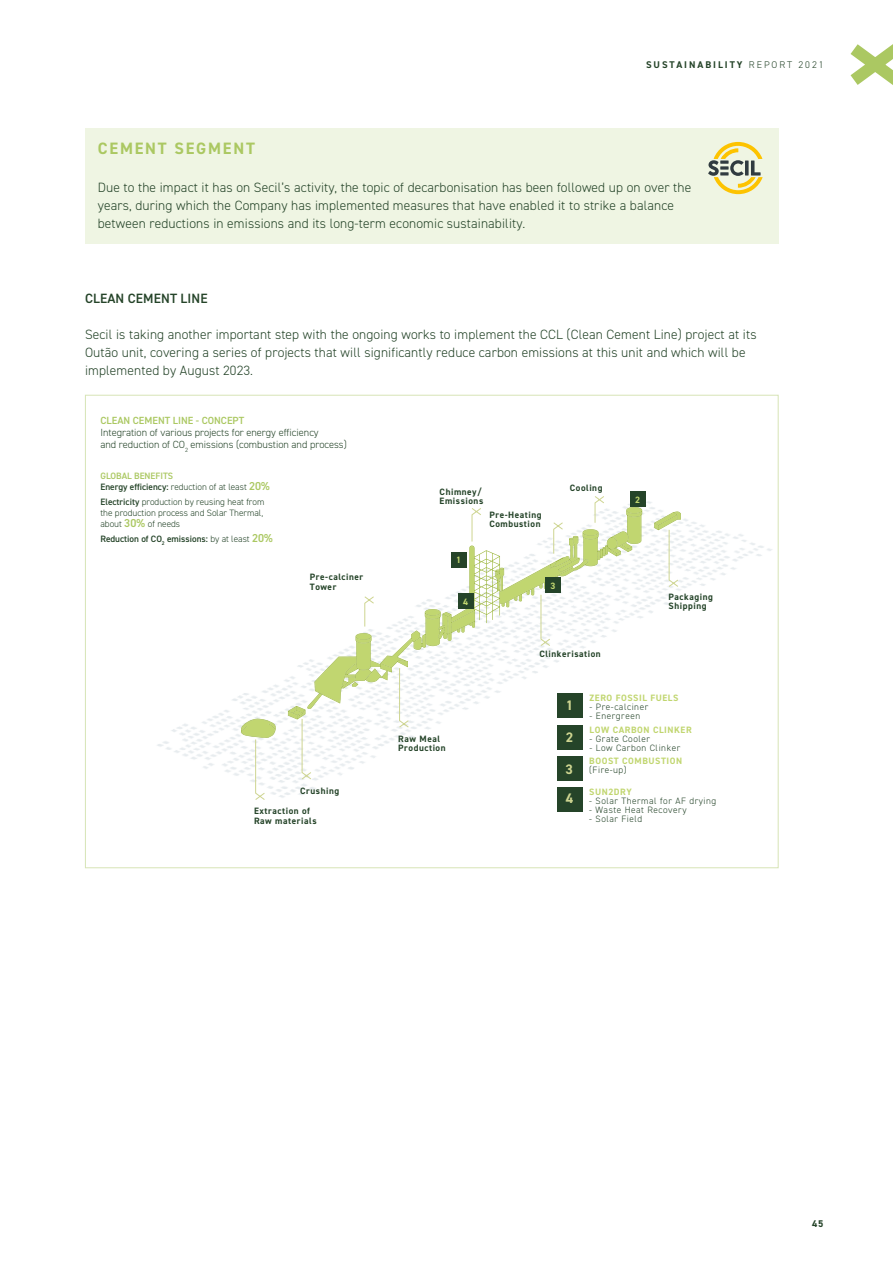
<style>
.page{position:relative;width:893px;height:1263px;background:#fff}
.page>*{position:absolute;margin:0;border:0;box-sizing:border-box;transform-origin:0 0}
.t1{font:700 16.5px "DIN2014";letter-spacing:.11em;color:#abc862}
.t2{font:700 13.8px "DIN2014";color:#ced591}
.t3{font:300 13.5px/18px "DIN2014";letter-spacing:.01em;color:#254429}
.t4{font:600 13.5px "DIN2014";letter-spacing:.01em;color:#254429}
.t5{font:300 10.35px/12.5px "DIN2014";color:#254429}
.t6{font:600 10.35px "DIN2014";color:#abc862}
.t7{font:700 9.75px "DIN2014";letter-spacing:.2em;color:#254429}
.t8{font:700 9.3px/9.3px "DIN2014";letter-spacing:.06em;color:#254429}
.t9{font:300 9.3px/11.1px "DIN2014";color:#254429}
.t10{font:300 9.3px "DIN2014";letter-spacing:.06em;color:#254429}
.t11{font:700 9.3px "DIN2014";letter-spacing:.06em;color:#c1d670}
.t12{font:600 9.3px "DIN2014";color:#254429}
.s1{font-weight:300}
.s2{font-weight:600;color:#abc862}
.s3{font-weight:600}
.s4{font-weight:600;font-size:11.55px;color:#abc862}
.s5{font-size:11.55px;color:#abc862}
</style>
<div class="page">
<svg style="left:850px;top:44px;width:43px;height:41px"></svg>
<div style="left:557px;top:787px;width:26px;height:25px;background:#254429"></div>
<img style="left:157px;top:491px;width:621px;height:319px">
<svg style="left:482px;top:507px;width:160px;height:202px"></svg>
<div style="left:630px;top:491px;width:16px;height:16px;background:#254429"></div>
<div style="left:557px;top:693px;width:26px;height:25px;background:#254429"></div>
<svg style="left:654px;top:511px;width:27px;height:77px"></svg>
<svg style="left:496px;top:495px;width:146px;height:152px"></svg>
<svg style="left:288px;top:507px;width:194px;height:273px"></svg>
<svg style="left:241px;top:718px;width:37px;height:83px"></svg>
<div style="left:85px;top:128px;width:693px;height:42px;background:#eff5e3"></div>
<div style="left:85px;top:165px;width:693px;height:79px;background:#eff5e3"></div>
<svg style="left:708px;top:142px;width:55px;height:52px"></svg>
<p class="t7" style="left:646px;top:58px;width:179px">SUSTAINABILITY <span class="s1">REPORT 2021</span></p>
<p class="t1" style="left:98px;top:137px;width:158px">CEMENT SEGMENT</p>
<p class="t3" style="left:98px;top:179px;width:595px">Due to the impact it has on Secil’s activity, the topic of decarbonisation has been followed up on over the years, during which the Company has implemented measures that have enabled it to strike a balance between reductions in emissions and its long-term economic sustainability.</p>
<p class="t4" style="left:85px;top:290px;width:124px">CLEAN CEMENT LINE</p>
<p class="t3" style="left:85px;top:326px;width:673px">Secil is taking another important step with the ongoing works to implement the CCL (Clean Cement Line) project at its<br>Outão unit, covering a series of projects that will significantly reduce carbon emissions at this unit and which will be implemented by August 2023.</p>
<p class="t6" style="left:100px;top:413px;width:145px">CLEAN CEMENT LINE - CONCEPT</p>
<p class="t5" style="left:100px;top:426px;width:248px">Integration of various projects for energy efficiency<br>and reduction of CO<sub>2</sub> emissions (combustion and process)</p>
<p class="t9" style="left:100px;top:470px;width:171px"><span class="s2">GLOBAL BENEFITS<br></span><span class="s3">Energy efficiency:</span> reduction of at least <span class="s4">20%</span></p>
<p class="t9" style="left:100px;top:496px;width:165px"><span class="s3">Electricity</span> production by reusing heat from the production process and Solar Thermal, about <span class="s4">30%</span> of needs</p>
<p class="t12" style="left:100px;top:533px;width:174px">Reduction of CO<sub>2</sub> emissions: <span class="s1">by at least</span> <span class="s5">20%</span></p>
<p class="t8" style="left:310px;top:572px;width:55px">Pre-calciner<br>Tower</p>
<p class="t8" style="left:300px;top:786px;width:41px">Crushing</p>
<p class="t8" style="left:254px;top:806px;width:64px">Extraction of<br>Raw materials</p>
<p class="t8" style="left:440px;top:487px;width:45px">Chimney/<br>Emissions</p>
<p class="t8" style="left:570px;top:483px;width:34px">Cooling</p>
<p class="t11" style="left:456px;top:554px;width:6px">1</p>
<p class="t11" style="left:463px;top:596px;width:6px">4</p>
<p class="t8" style="left:489px;top:510px;width:54px">Pre-Heating<br>Combustion</p>
<p class="t11" style="left:550px;top:579px;width:6px">3</p>
<p class="t8" style="left:539px;top:649px;width:63px">Clinkerisation</p>
<p class="t11" style="left:635px;top:493px;width:6px">2</p>
<p class="t8" style="left:668px;top:592px;width:46px">Packaging<br>Shipping</p>
<p class="t8" style="left:398px;top:734px;width:49px">Raw Meal<br>Production</p>
<p class="t2" style="left:566px;top:696px;width:9px">1</p>
<p class="t2" style="left:566px;top:728px;width:9px">2</p>
<p class="t2" style="left:565px;top:760px;width:9px">3</p>
<p class="t2" style="left:566px;top:789px;width:9px">4</p>
<p class="t11" style="left:590px;top:691px;width:90px">ZERO FOSSIL FUELS</p>
<p class="t10" style="left:590px;top:701px;width:60px">- Pre-calciner</p>
<p class="t10" style="left:590px;top:710px;width:52px">- Energreen</p>
<p class="t11" style="left:590px;top:723px;width:104px">LOW CARBON CLINKER</p>
<p class="t10" style="left:590px;top:733px;width:62px">- Grate Cooler</p>
<p class="t10" style="left:590px;top:742px;width:92px">- Low Carbon Clinker</p>
<p class="t11" style="left:589px;top:755px;width:94px">BOOST COMBUSTION</p>
<p class="t10" style="left:589px;top:764px;width:39px">(Fire-up)</p>
<p class="t11" style="left:589px;top:785px;width:44px">SUN2DRY</p>
<p class="t10" style="left:589px;top:795px;width:129px">- Solar Thermal for AF drying</p>
<p class="t10" style="left:589px;top:804px;width:99px">- Waste Heat Recovery</p>
<p class="t10" style="left:589px;top:813px;width:55px">- Solar Field</p>
<p class="t7" style="left:812px;top:1217px;width:13px">45</p>
</div>
